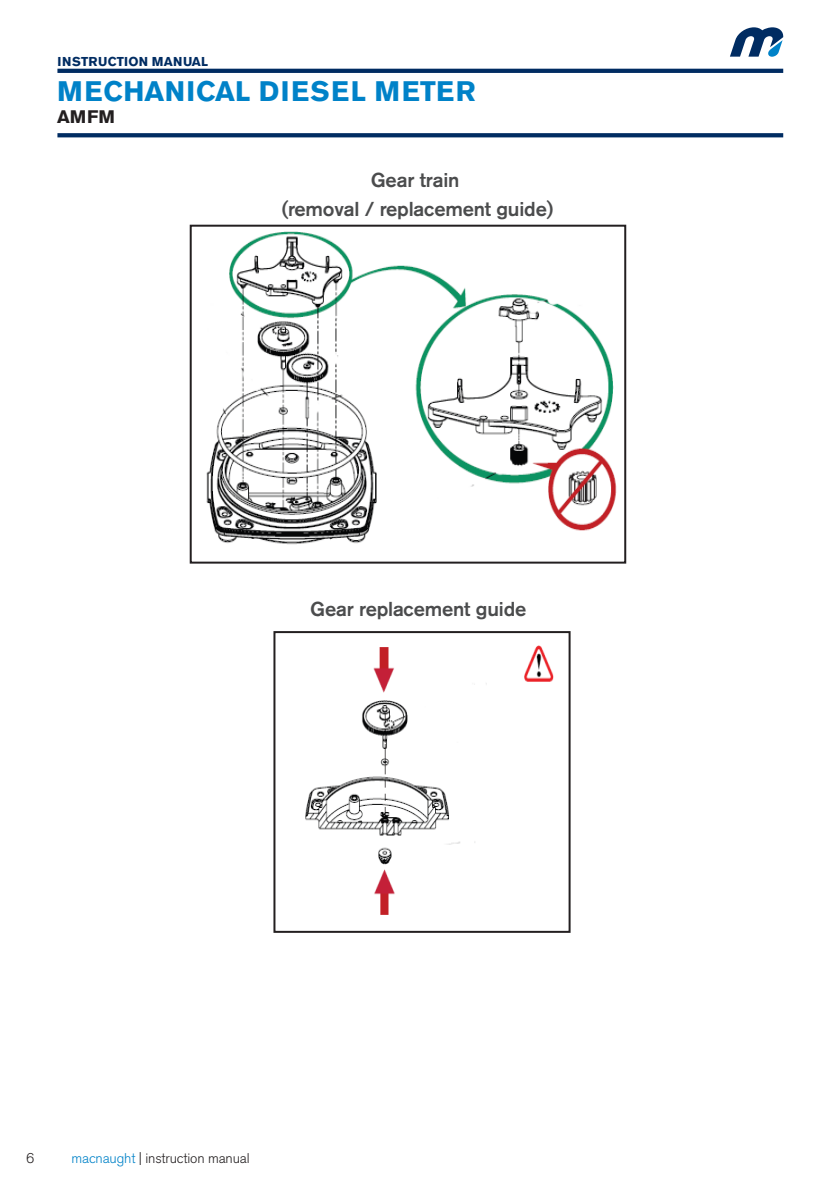
<style>
.page{position:relative;width:840px;height:1191px;background:#fff}
.page>*{position:absolute;margin:0;border:0;box-sizing:border-box;transform-origin:0 0}
.t1{font:700 28px "Akzidenz Grotesk Pro";letter-spacing:.04em;color:#0082c8}
.Manual_Body_Copy_Bol{font:500 20px "Akzidenz Grotesk Pro";letter-spacing:-.01em;color:#4b4c4d}
.t2{font:700 18px "Akzidenz Grotesk Pro";color:#231f20}
.t3{font:300 14px "Akzidenz Grotesk Pro";letter-spacing:-.01em;color:#231f20}
.t4{font:700 12.8px "Akzidenz Grotesk Pro";letter-spacing:.01em;color:#002c62}
.s1{color:#0082c8}
</style>
<div class="page">
<svg style="left:730px;top:27px;width:53px;height:30px"></svg>
<svg style="left:57px;top:133px;width:725px;height:4px;background:#093367"></svg>
<svg style="left:57px;top:69px;width:725px;height:4px;background:#032e64"></svg>
<img style="left:206px;top:232px;width:411px;height:313px">
<div style="left:190px;top:225px;width:436px;height:338px;border:2px solid #231f20"></div>
<img style="left:305px;top:645px;width:249px;height:270px">
<div style="left:273px;top:631px;width:297px;height:302px;border:2px solid #231f20"></div>
<p class="t4" style="left:57px;top:54px;width:152px">INSTRUCTION MANUAL</p>
<h1 class="t1" style="left:57px;top:73px;width:419px">MECHANICAL DIESEL METER</h1>
<p class="t2" style="left:57px;top:105px;width:59px">AMFM</p>
<p class="Manual_Body_Copy_Bol" style="left:370px;top:167px;width:90px">Gear train</p>
<p class="Manual_Body_Copy_Bol" style="left:281px;top:196px;width:273px">(removal / replacement guide)</p>
<p class="Manual_Body_Copy_Bol" style="left:310px;top:595px;width:217px">Gear replacement guide</p>
<p class="t3" style="left:26px;top:1148px;width:10px">6</p>
<p class="t3" style="left:71px;top:1148px;width:180px"><span class="s1">macnaught</span> | instruction manual</p>
</div>
